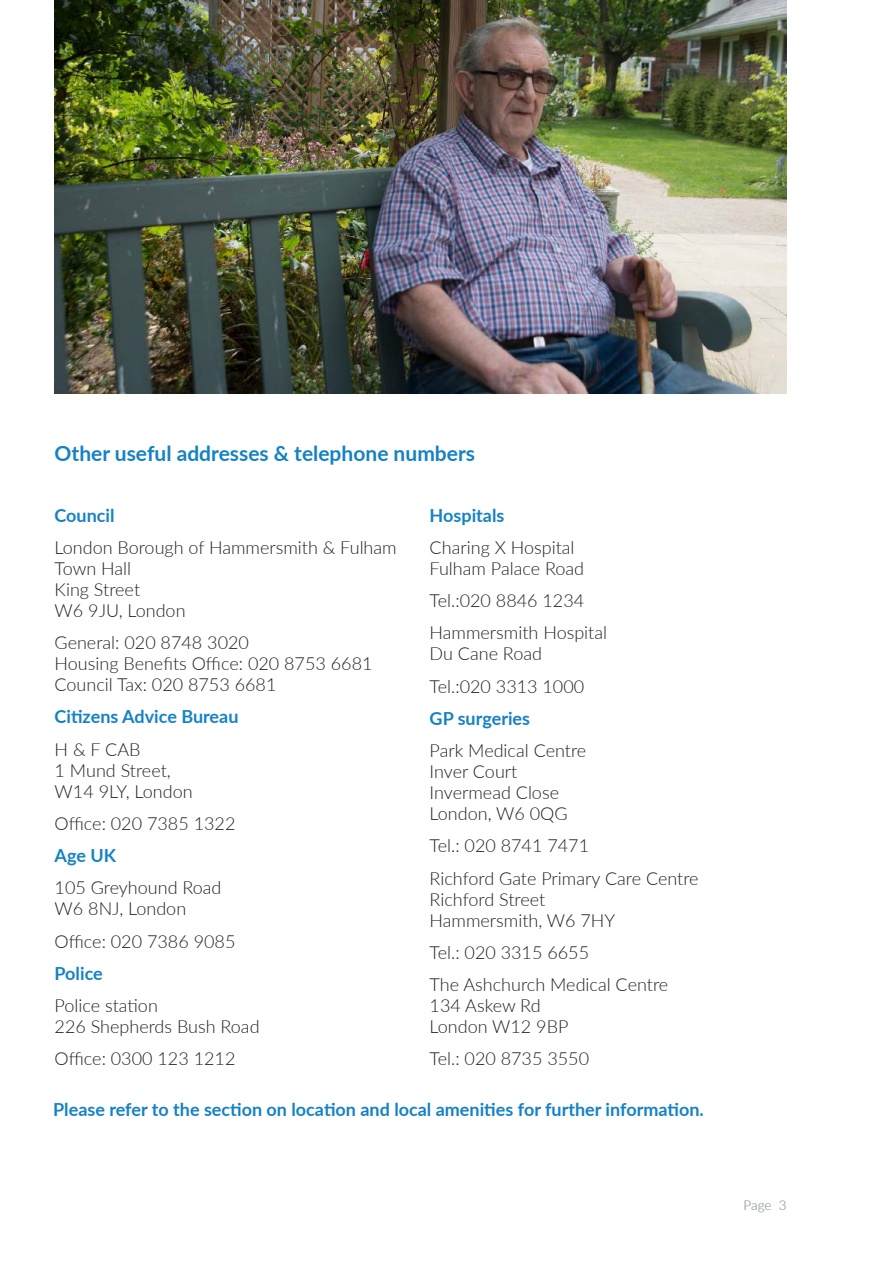
<style>
.page{position:relative;width:893px;height:1263px;background:#fff}
.page>*{position:absolute;margin:0;border:0;box-sizing:border-box;transform-origin:0 0}
.t1{font:700 21px "Lato";color:#1582c5}
.t2{font:300 18px/21px "Lato";color:#231f20}
.t3{font:700 18px "Lato";color:#1582c5}
.t4{font:300 13.5px "Lato";color:#727f85}
</style>
<div class="page">
<img style="left:55px;top:0;width:732px;height:393px">
<p class="t1" style="left:55px;top:438px;width:422px">Other useful addresses &amp; telephone numbers</p>
<p class="t3" style="left:55px;top:502px;width:62px">Council</p>
<p class="t2" style="left:55px;top:536px;width:344px">London Borough of Hammersmith &amp; Fulham<br>Town Hall<br>King Street<br>W6 9JU, London</p>
<p class="t2" style="left:55px;top:631px;width:319px">General: 020 8748 3020<br>Housing Benefits Office: 020 8753 6681<br>Council Tax: 020 8753 6681</p>
<p class="t3" style="left:55px;top:703px;width:185px">Citizens Advice Bureau</p>
<p class="t2" style="left:55px;top:738px;width:139px">H &amp; F CAB<br>1 Mund Street,<br>W14 9LY, London</p>
<p class="t2" style="left:55px;top:812px;width:182px">Office: 020 7385 1322</p>
<p class="t3" style="left:55px;top:842px;width:63px">Age UK</p>
<p class="t2" style="left:55px;top:877px;width:168px">105 Greyhound Road<br>W6 8NJ, London</p>
<p class="t2" style="left:55px;top:930px;width:182px">Office: 020 7386 9085</p>
<p class="t3" style="left:55px;top:960px;width:50px">Police</p>
<p class="t2" style="left:55px;top:994px;width:206px">Police station<br>226 Shepherds Bush Road</p>
<p class="t2" style="left:55px;top:1048px;width:182px">Office: 0300 123 1212</p>
<p class="t3" style="left:430px;top:502px;width:76px">Hospitals</p>
<p class="t2" style="left:430px;top:536px;width:156px">Charing X Hospital<br>Fulham Palace Road</p>
<p class="t2" style="left:430px;top:584px;width:179px;line-height:32.2px">Tel.:020 8846 1234<br>Hammersmith Hospital</p>
<p class="t2" style="left:430px;top:637px;width:156px;line-height:32.2px">Du Cane Road<br>Tel.:020 3313 1000</p>
<p class="t3" style="left:430px;top:705px;width:102px">GP surgeries</p>
<p class="t2" style="left:430px;top:739px;width:158px">Park Medical Centre<br>Inver Court<br>Invermead Close<br>London, W6 0QG</p>
<p class="t2" style="left:430px;top:829px;width:270px;line-height:32.2px">Tel.: 020 8741 7471<br>Richford Gate Primary Care Centre</p>
<p class="t2" style="left:430px;top:888px;width:187px">Richford Street<br>Hammersmith, W6 7HY</p>
<p class="t2" style="left:430px;top:936px;width:240px;line-height:32.2px">Tel.: 020 3315 6655<br>The Ashchurch Medical Centre</p>
<p class="t2" style="left:430px;top:994px;width:140px">134 Askew Rd<br>London W12 9BP</p>
<p class="t2" style="left:430px;top:1048px;width:161px">Tel.: 020 8735 3550</p>
<p class="t3" style="left:53px;top:1096px;width:652px">Please refer to the section on location and local amenities for further information.</p>
<p class="t4" style="left:744px;top:1196px;width:45px">Page 3</p>
</div>
